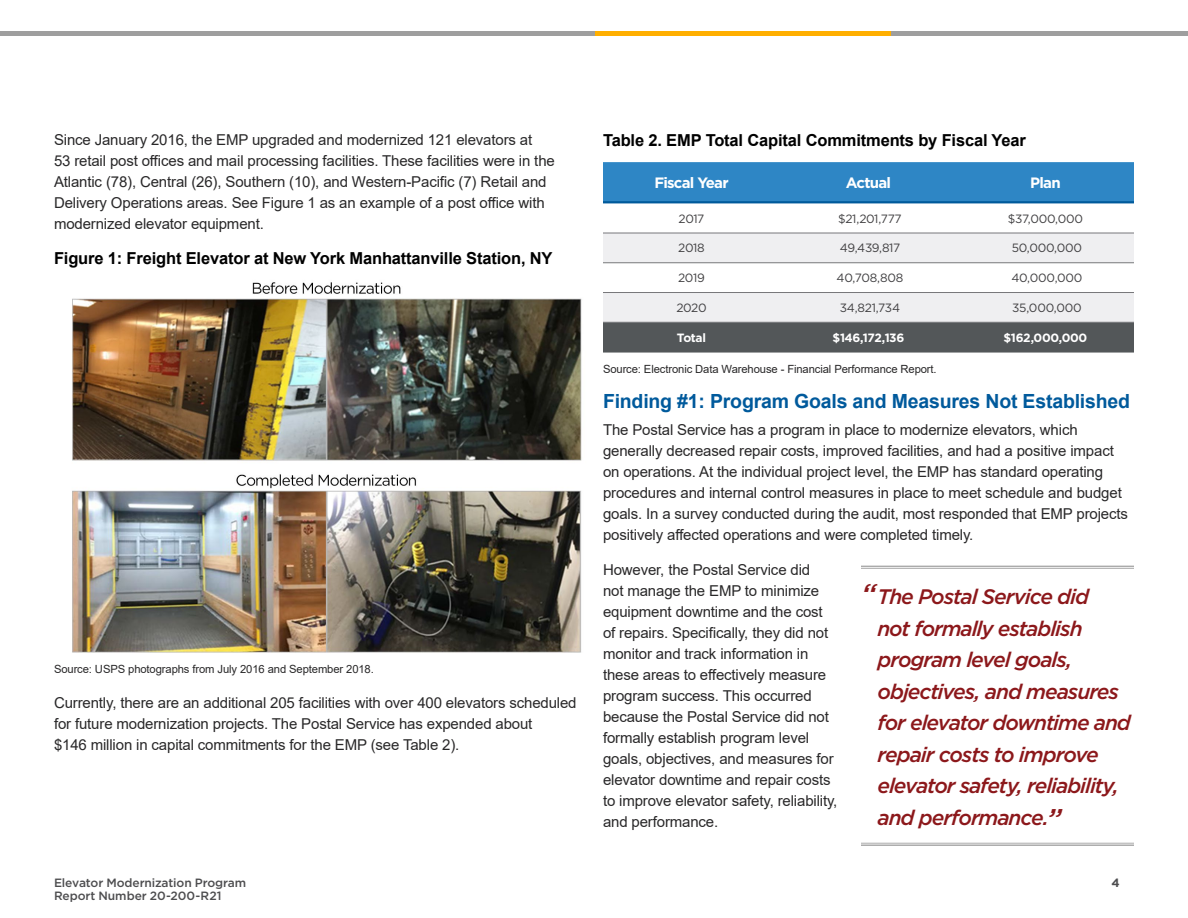
<style>
.page{position:relative;width:1188px;height:918px;background:#fff}
.page>*{position:absolute;margin:0;border:0;box-sizing:border-box;transform-origin:0 0}
.t1{font:italic 500 21px/31.5px "Gotham";letter-spacing:-.05em;color:#8c181b}
.t2{font:700 19.5px "Arial";letter-spacing:-.01em;color:#005a9c}
.t3{font:700 16.5px "Arial";letter-spacing:-.01em;color:#000}
.t4{font:15px/21px "Arial";letter-spacing:-.01em;color:#292829}
.t5{font:700 15px "Gotham";letter-spacing:-.05em;color:#fff}
.t6{font:12px "Gotham";letter-spacing:-.025em;color:#414042}
.t7{font:500 12px/13.5px "Gotham";letter-spacing:-.005em;color:#4d4d4f}
.t8{font:700 12px "Gotham";letter-spacing:-.03em;color:#fff}
.t9{font:700 12px "Gotham";color:#4d4d4f}
.t10{font:11.25px "Arial";letter-spacing:-.01em;color:#292829}
.s1{font-size:28.5px}
</style>
<div class="page">
<img style="left:72px;top:282px;width:510px;height:371px">
<div style="left:603px;top:162px;width:531px;height:39px;background:#2e86c5"></div>
<svg style="left:603px;top:203px;width:531px;height:30px"></svg>
<svg style="left:603px;top:234px;width:531px;height:88px;fill:#efeff1"></svg>
<div style="left:603px;top:323px;width:531px;height:29px;background:#535759"></div>
<hr style="left:603px;top:201px;width:177px;height:2px;background:#005a9b">
<hr style="left:780px;top:201px;width:177px;height:2px;background:#005a9b">
<hr style="left:957px;top:201px;width:177px;height:2px;background:#005a9b">
<hr style="left:603px;top:233px;width:177px;height:1px;background:#77787b">
<hr style="left:780px;top:233px;width:177px;height:1px;background:#77787b">
<hr style="left:957px;top:233px;width:177px;height:1px;background:#77787b">
<hr style="left:603px;top:263px;width:177px;height:1px;background:#77787b">
<hr style="left:780px;top:263px;width:177px;height:1px;background:#77787b">
<hr style="left:957px;top:263px;width:177px;height:1px;background:#77787b">
<hr style="left:603px;top:292px;width:177px;height:1px;background:#77787b">
<hr style="left:780px;top:292px;width:177px;height:1px;background:#77787b">
<hr style="left:957px;top:292px;width:177px;height:1px;background:#77787b">
<hr style="left:603px;top:322px;width:177px;height:1px;background:#77787b">
<hr style="left:780px;top:322px;width:177px;height:1px;background:#77787b">
<hr style="left:957px;top:322px;width:177px;height:1px;background:#77787b">
<hr style="left:603px;top:352px;width:177px;height:1px;background:#535759">
<hr style="left:780px;top:352px;width:177px;height:1px;background:#535759">
<hr style="left:957px;top:352px;width:177px;height:1px;background:#535759">
<hr style="left:861px;top:844px;width:273px;height:2px;background:#ababab">
<hr style="left:861px;top:843px;width:273px;height:1px;background:#ababab">
<hr style="left:861px;top:566px;width:273px;height:1px;background:#ababab">
<hr style="left:861px;top:568px;width:273px;height:1px;background:#ababab">
<hr style="left:0;top:32px;width:1188px;height:4px;background:#9e9e9e">
<hr style="left:595px;top:32px;width:295px;height:4px;background:#ffaf00">
<p class="t4" style="left:54px;top:129px;width:502px">Since January 2016, the EMP upgraded and modernized 121 elevators at<br>53 retail post offices and mail processing facilities. These facilities were in the Atlantic (78), Central (26), Southern (10), and Western-Pacific (7) Retail and Delivery Operations areas. See Figure 1 as an example of a post office with modernized elevator equipment.</p>
<p class="t3" style="left:54px;top:246px;width:500px">Figure 1: Freight Elevator at New York Manhattanville Station, NY</p>
<p class="t10" style="left:54px;top:662px;width:321px">Source: USPS photographs from July 2016 and September 2018.</p>
<p class="t4" style="left:54px;top:692px;width:524px">Currently, there are an additional 205 facilities with over 400 elevators scheduled for future modernization projects. The Postal Service has expended about<br>$146 million in capital commitments for the EMP (see Table 2).</p>
<p class="t3" style="left:603px;top:128px;width:425px">Table 2. EMP Total Capital Commitments by Fiscal Year</p>
<p class="t5" style="left:654px;top:174px;width:76px">Fiscal Year</p>
<p class="t5" style="left:846px;top:174px;width:47px">Actual</p>
<p class="t5" style="left:1030px;top:174px;width:32px">Plan</p>
<p class="t6" style="left:679px;top:212px;width:27px">2017</p>
<p class="t6" style="left:838px;top:212px;width:65px">$21,201,777</p>
<p class="t6" style="left:1008px;top:212px;width:77px">$37,000,000</p>
<p class="t6" style="left:678px;top:241px;width:28px">2018</p>
<p class="t6" style="left:840px;top:241px;width:62px">49,439,817</p>
<p class="t6" style="left:1012px;top:241px;width:72px">50,000,000</p>
<p class="t6" style="left:678px;top:271px;width:28px">2019</p>
<p class="t6" style="left:837px;top:271px;width:68px">40,708,808</p>
<p class="t6" style="left:1011px;top:271px;width:73px">40,000,000</p>
<p class="t6" style="left:676px;top:301px;width:32px">2020</p>
<p class="t6" style="left:840px;top:301px;width:62px">34,821,734</p>
<p class="t6" style="left:1012px;top:301px;width:71px">35,000,000</p>
<p class="t8" style="left:677px;top:330px;width:30px">Total</p>
<p class="t8" style="left:833px;top:330px;width:73px">$146,172,136</p>
<p class="t8" style="left:1004px;top:330px;width:85px">$162,000,000</p>
<p class="t10" style="left:603px;top:362px;width:335px">Source: Electronic Data Warehouse - Financial Performance Report.</p>
<h2 class="t2" style="left:603px;top:388px;width:529px">Finding #1: Program Goals and Measures Not Established</h2>
<p class="t4" style="left:603px;top:420px;width:526px">The Postal Service has a program in place to modernize elevators, which generally decreased repair costs, improved facilities, and had a positive impact on operations. At the individual project level, the EMP has standard operating procedures and internal control measures in place to meet schedule and budget goals. In a survey conducted during the audit, most responded that EMP projects positively affected operations and were completed timely.</p>
<p class="t4" style="left:603px;top:559px;width:236px">However, the Postal Service did<br>not manage the EMP to minimize equipment downtime and the cost of repairs. Specifically, they did not monitor and track information in these areas to effectively measure program success. This occurred because the Postal Service did not formally establish program level goals, objectives, and measures for elevator downtime and repair costs to improve elevator safety, reliability, and performance.</p>
<h1 class="t1" style="left:878px;top:581px;width:255px;text-indent:-16px"><span class="s1">“</span>The Postal Service did<br>not formally establish program level goals, objectives, and measures for elevator downtime and repair costs to improve elevator safety, reliability, and performance.<span class="s1">”</span></h1>
<p class="t7" style="left:54px;top:875px;width:194px">Elevator Modernization Program<br>Report Number 20-200-R21</p>
<p class="t9" style="left:1111px;top:875px;width:10px">4</p>
</div>
